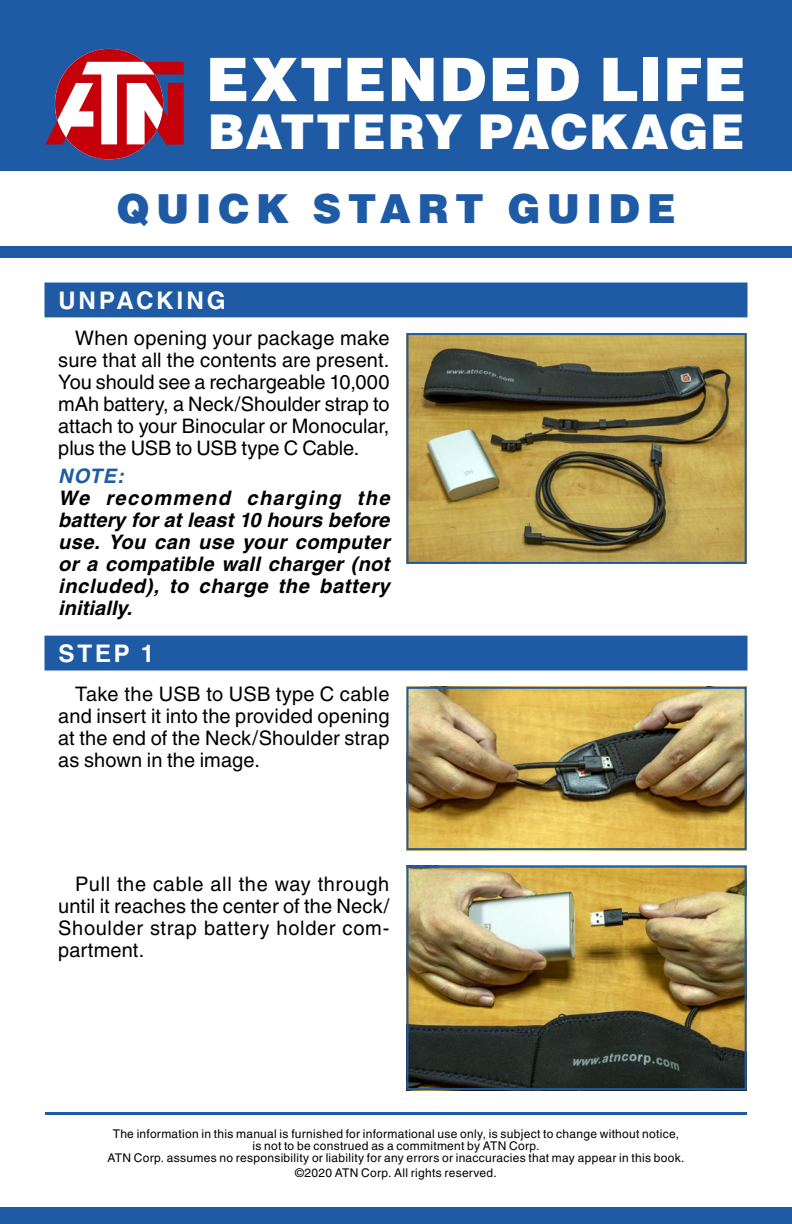
<style>
.page{position:relative;width:792px;height:1224px;background:#fff}
.page>*{position:absolute;margin:0;border:0;box-sizing:border-box;transform-origin:0 0}
.t1{font:900 60px "Helios";letter-spacing:.025em;color:#fff}
.t2{font:900 48px "Helios";letter-spacing:.01em;color:#fff}
.t3{font:900 40px "Helios";letter-spacing:.165em;color:#1f5ba5}
.t4{font:700 24px "Helios";letter-spacing:.12em;color:#fff}
.t5{font:20px/22px "Helvetica";letter-spacing:.005em;color:#000;text-align:justify}
.t6{font:italic 700 20px/22px "Helvetica";letter-spacing:.02em;color:#000;text-align:justify}
.t7{font:italic 700 20px "Helvetica";color:#1f5ba5}
.t8{font:12px/12px "Helvetica";letter-spacing:.025em;color:#000;text-align:center}
</style>
<div class="page">
<div style="left:0;top:1208px;width:792px;height:16px;background:#1f5ba5"></div>
<div style="left:0;top:0;width:792px;height:170px;background:#1f5ba5"></div>
<div style="left:0;top:246px;width:792px;height:12px;background:#1f5ba5"></div>
<hr style="left:45px;top:1112px;width:702px;height:3px;background:#1f5ba5">
<div style="left:44px;top:283px;width:704px;height:34px;background:#1f5ba5"></div>
<svg style="left:45px;top:49px;width:139px;height:110px"></svg>
<img style="left:409px;top:336px;width:335px;height:225px">
<div style="left:406px;top:333px;width:341px;height:231px;border:2px solid #1f5ba5"></div>
<div style="left:44px;top:636px;width:704px;height:35px;background:#1f5ba5"></div>
<img style="left:409px;top:690px;width:335px;height:157px">
<div style="left:406px;top:687px;width:341px;height:163px;border:2px solid #1f5ba5"></div>
<img style="left:409px;top:869px;width:335px;height:218px">
<div style="left:406px;top:866px;width:341px;height:224px;border:2px solid #1f5ba5"></div>
<h1 class="t1" style="left:206px;top:39px;width:542px">EXTENDED LIFE</h1>
<h2 class="t2" style="left:208px;top:99px;width:538px">BATTERY PACKAGE</h2>
<h3 class="t3" style="left:116px;top:181px;width:561px">QUICK START GUIDE</h3>
<p class="t4" style="left:58px;top:285px;width:169px">UNPACKING</p>
<p class="t5" style="left:58px;top:327px;width:333px;text-indent:17px">When opening your package make sure that all the contents are present.<br>You should see a rechargeable 10,000 mAh battery, a Neck/Shoulder strap to attach to your Binocular or Monocular, plus the USB to USB type C Cable.</p>
<p class="t7" style="left:58px;top:464px;width:67px">NOTE:</p>
<p class="t6" style="left:58px;top:487px;width:333px">We recommend charging the battery for at least 10 hours before use. You can use your computer or a compatible wall charger (not included), to charge the battery initially.</p>
<p class="t4" style="left:58px;top:638px;width:97px">STEP 1</p>
<p class="t5" style="left:58px;top:683px;width:333px;text-indent:17px">Take the USB to USB type C cable and insert it into the provided opening at the end of the Neck/Shoulder strap as shown in the image.</p>
<p class="t5" style="left:58px;top:873px;width:333px;text-indent:17px">Pull the cable all the way through until it reaches the center of the Neck/ Shoulder strap battery holder com&shy;partment.</p>
<p class="t8" style="left:107px;top:1128px;width:579px">The information in this manual is furnished for informational use only, is subject to change without notice, is not to be construed as a commitment by ATN Corp.<br>ATN Corp. assumes no responsibility or liability for any errors or inaccuracies that may appear in this book.</p>
<p class="t8" style="left:295px;top:1167px;width:203px">©2020 ATN Corp. All rights reserved.</p>
</div>
